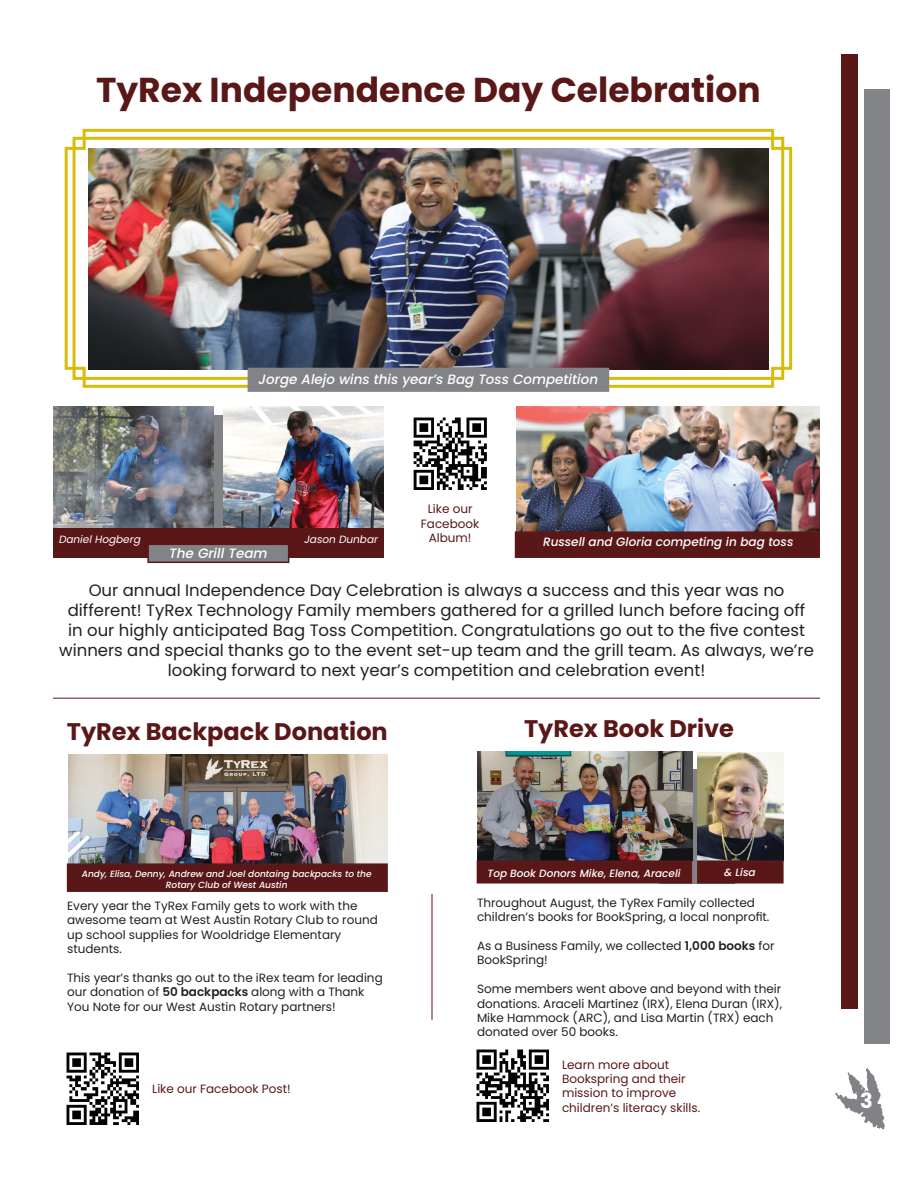
<style>
.page{position:relative;width:918px;height:1188px;background:#fff}
.page>*{position:absolute;margin:0;border:0;box-sizing:border-box;transform-origin:0 0}
.t1{font:700 34.5px "Poppins";color:#5a1718}
.t2{font:700 24px "Poppins";color:#5a1718}
.t3{font:700 21px "Poppins";color:#fff}
.t4{font:16.5px/19.8px "Poppins";color:#231f20;text-align:center}
.t5{font:italic 500 13.5px "Poppins";color:#fff}
.t6{font:12px/14.4px "Poppins";color:#231f20}
.t7{font:12px/14.4px "Poppins";color:#5a1718;text-align:center}
.t8{font:italic 500 12px "Poppins";color:#fff}
.t9{font:italic 500 10.5px "Poppins";color:#fff}
.t10{font:italic 10.5px "Poppins";color:#fff}
.t11{font:italic 500 9px/10.8px "Poppins";color:#fff;text-align:center}
.s1{font-weight:600}
</style>
<div class="page">
<div style="left:864px;top:90px;width:26px;height:954px;background:#818387"></div>
<div style="left:842px;top:54px;width:16px;height:954px;background:#5a1718"></div>
<svg style="left:835px;top:1068px;width:50px;height:61px"></svg>
<hr style="left:53px;top:698px;width:767px;height:1px;background:#5a1718">
<hr style="left:432px;top:894px;width:1px;height:126px;background:#5a1718">
<img style="left:64px;top:128px;width:729px;height:261px">
<img style="left:413px;top:417px;width:74px;height:73px">
<div style="left:248px;top:368px;width:360px;height:23px;background:#818387"></div>
<div style="left:248px;top:368px;width:361px;height:24px;border:2px solid #818387"></div>
<div style="left:184px;top:416px;width:76px;height:119px;background:#818387"></div>
<img style="left:53px;top:407px;width:160px;height:121px">
<img style="left:223px;top:407px;width:161px;height:121px">
<div style="left:53px;top:528px;width:331px;height:30px;background:#5a1718"></div>
<div style="left:148px;top:544px;width:141px;height:18px;background:#818387"></div>
<div style="left:147px;top:544px;width:142px;height:19px;border:2px solid #5a1718"></div>
<img style="left:517px;top:407px;width:302px;height:124px">
<div style="left:515px;top:531px;width:305px;height:27px;background:#5a1718;border:2px solid #5a1718"></div>
<div style="left:659px;top:769px;width:76px;height:115px;background:linear-gradient(to bottom,#818387,#818387)"></div>
<img style="left:478px;top:752px;width:214px;height:108px">
<div style="left:477px;top:860px;width:215px;height:24px;background:#5a1718;border:2px solid #5a1718"></div>
<img style="left:476px;top:1049px;width:73px;height:73px">
<img style="left:697px;top:752px;width:87px;height:108px">
<div style="left:697px;top:860px;width:87px;height:24px;background:#5a1718;border:2px solid #5a1718"></div>
<img style="left:69px;top:755px;width:319px;height:108px">
<div style="left:67px;top:863px;width:321px;height:29px;background:#5a1718;border:2px solid #5a1718"></div>
<img style="left:66px;top:1052px;width:73px;height:73px">
<p class="t1" style="left:96px;top:70px;width:666px">TyRex Independence Day Celebration</p>
<p class="t5" style="left:259px;top:372px;width:341px">Jorge Alejo wins this year’s Bag Toss Competition</p>
<p class="t7" style="left:421px;top:502px;width:60px">Like our<br>Facebook<br>Album!</p>
<p class="t10" style="left:59px;top:533px;width:83px">Daniel Hogberg</p>
<p class="t10" style="left:304px;top:533px;width:75px">Jason Dunbar</p>
<p class="t8" style="left:543px;top:535px;width:252px">Russell and Gloria competing in bag toss</p>
<p class="t5" style="left:169px;top:545px;width:100px">The Grill Team</p>
<p class="t4" style="left:59px;top:581px;width:756px">Our annual Independence Day Celebration is always a success and this year was no different! TyRex Technology Family members gathered for a grilled lunch before facing off in our highly anticipated Bag Toss Competition. Congratulations go out to the five contest winners and special thanks go to the event set-up team and the grill team. As always, we’re looking forward to next year’s competition and celebration event!</p>
<p class="t2" style="left:67px;top:718px;width:322px">TyRex Backpack Donation</p>
<p class="t2" style="left:524px;top:714px;width:211px">TyRex Book Drive</p>
<p class="t11" style="left:82px;top:868px;width:291px">Andy, Elisa, Denny, Andrew and Joel dontaing backpacks to the<br>Rotary Club of West Austin</p>
<p class="t6" style="left:67px;top:899px;width:312px">Every year the TyRex Family gets to work with the awesome team at West Austin Rotary Club to round up school supplies for Wooldridge Elementary students.</p>
<p class="t6" style="left:67px;top:971px;width:317px">This year’s thanks go out to the iRex team for leading our donation of <span class="s1">50 backpacks</span> along with a Thank<br>You Note for our West Austin Rotary partners!</p>
<p class="t7" style="left:152px;top:1082px;width:140px">Like our Facebook Post!</p>
<p class="t9" style="left:487px;top:867px;width:195px">Top Book Donors Mike, Elena, Araceli</p>
<p class="t9" style="left:724px;top:866px;width:33px">&amp; Lisa</p>
<p class="t6" style="left:477px;top:896px;width:294px">Throughout August, the TyRex Family collected children’s books for BookSpring, a local nonprofit.</p>
<p class="t6" style="left:477px;top:939px;width:299px">As a Business Family, we collected <span class="s1">1,000 books</span> for<br>BookSpring!</p>
<p class="t6" style="left:477px;top:982px;width:307px">Some members went above and beyond with their donations. Araceli Martinez (IRX), Elena Duran (IRX), Mike Hammock (ARC), and Lisa Martin (TRX) each donated over 50 books.</p>
<p class="t7" style="left:562px;top:1057px;width:140px;text-align:left">Learn more about<br>Bookspring and their mission to improve children’s literacy skills.</p>
<p class="t3" style="left:860px;top:1089px;width:14px">3</p>
</div>
